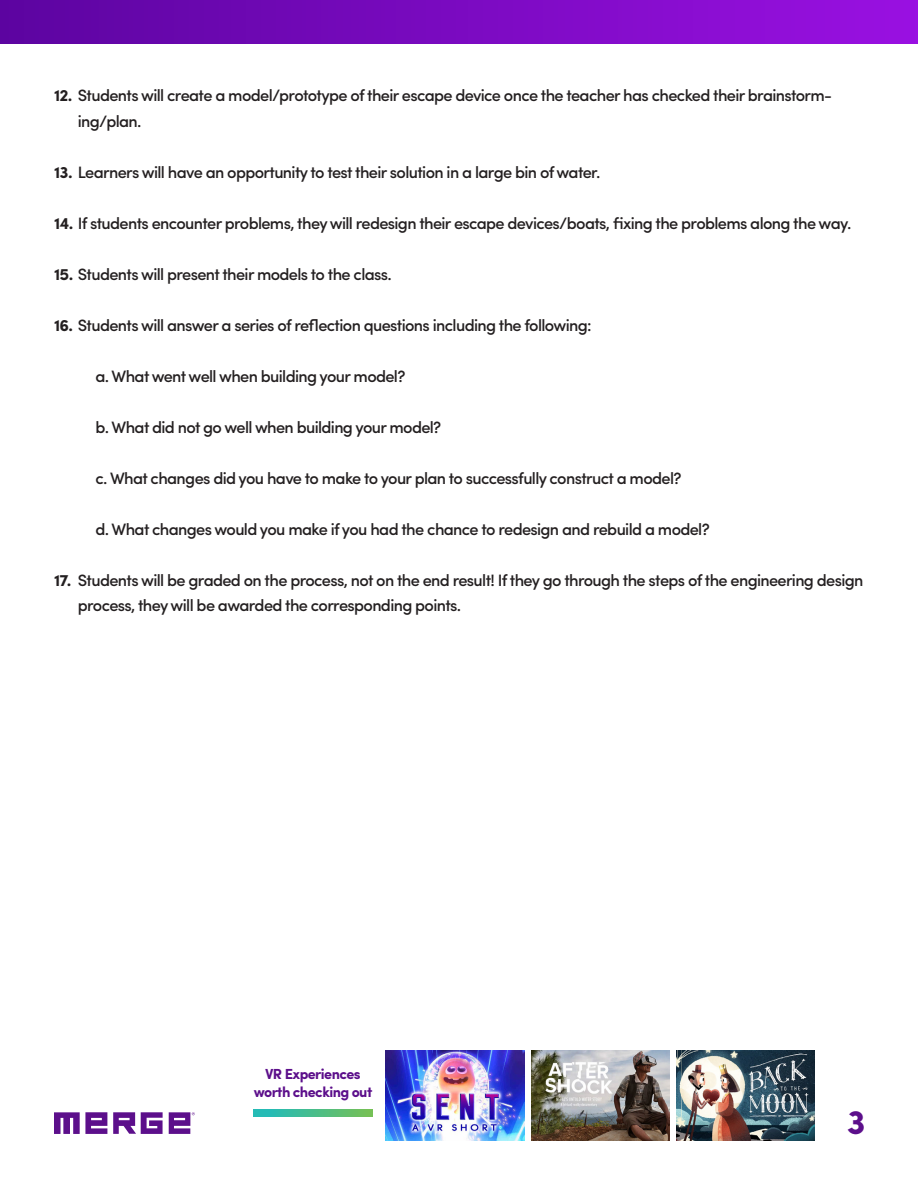
<style>
.page{position:relative;width:918px;height:1188px;background:#fff}
.page>*{position:absolute;margin:0;border:0;box-sizing:border-box;transform-origin:0 0}
.t1{font:700 34.2px "Sofia Pro";color:#5c0f8b}
.t2{font:500 16.5px/25.5px "Sofia Pro";letter-spacing:-.04em;color:#231f20}
.t3{font:700 14.55px/17.9px "Sofia Pro";letter-spacing:-.04em;color:#5c0f8b;text-align:center}
.s1{font-weight:700}
</style>
<div class="page">
<svg style="left:54px;top:1112px;width:53px;height:22px"></svg>
<svg style="left:113px;top:1112px;width:50px;height:22px"></svg>
<svg style="left:169px;top:1112px;width:26px;height:22px"></svg>
<div style="left:0;top:0;width:918px;height:43px;background:linear-gradient(to right,#5c04a0,#9a11e2)"></div>
<svg style="left:253px;top:1109px;width:120px;height:8px"></svg>
<img style="left:531px;top:1050px;width:138px;height:90px">
<img style="left:676px;top:1050px;width:139px;height:90px">
<img style="left:386px;top:1050px;width:138px;height:90px">
<p class="t2" style="left:78px;top:81px;width:756px;text-indent:-24px"><span class="s1">12.</span> Students will create a model/prototype of their escape device once the teacher has checked their brainstorm&shy;ing/plan.</p>
<p class="t2" style="left:54px;top:158px;width:548px"><span class="s1">13.</span> Learners will have an opportunity to test their solution in a large bin of water.</p>
<p class="t2" style="left:54px;top:209px;width:799px"><span class="s1">14.</span> If students encounter problems, they will redesign their escape devices/boats, fixing the problems along the way.</p>
<p class="t2" style="left:54px;top:260px;width:339px"><span class="s1">15.</span> Students will present their models to the class.</p>
<p class="t2" style="left:54px;top:311px;width:539px"><span class="s1">16.</span> Students will answer a series of reflection questions including the following:</p>
<p class="t2" style="left:95px;top:362px;width:311px">a. What went well when building your model?</p>
<p class="t2" style="left:95px;top:413px;width:347px">b. What did not go well when building your model?</p>
<p class="t2" style="left:95px;top:464px;width:587px">c. What changes did you have to make to your plan to successfully construct a model?</p>
<p class="t2" style="left:95px;top:515px;width:616px">d. What changes would you make if you had the chance to redesign and rebuild a model?</p>
<p class="t2" style="left:78px;top:566px;width:787px;text-indent:-24px"><span class="s1">17.</span> Students will be graded on the process, not on the end result! If they go through the steps of the engineering design process, they will be awarded the corresponding points.</p>
<p class="t3" style="left:254px;top:1064px;width:120px">VR Experiences worth checking out</p>
<h1 class="t1" style="left:847px;top:1096px;width:20px">3</h1>
</div>
